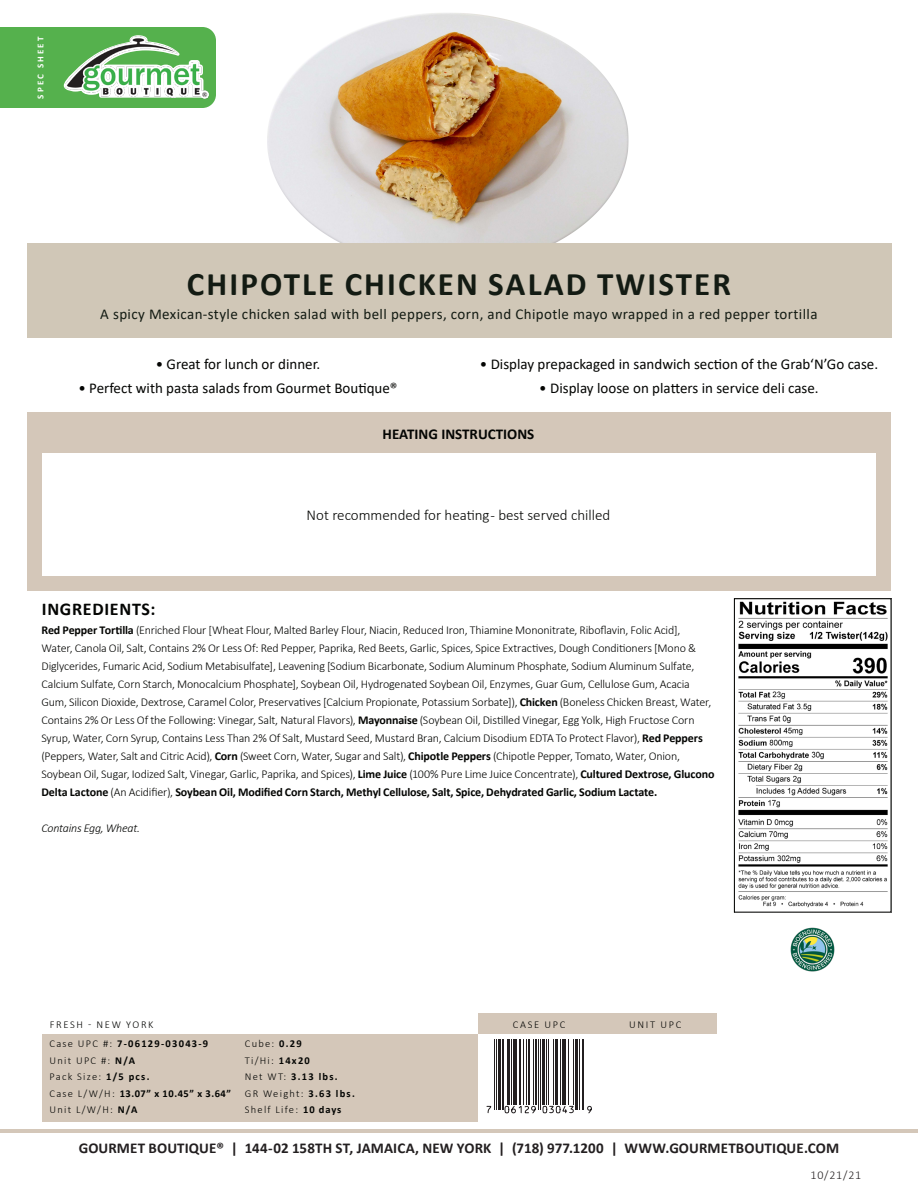
<style>
.page{position:relative;width:918px;height:1188px;background:#fff}
.page>*{position:absolute;margin:0;border:0;box-sizing:border-box;transform-origin:0 0}
.Product_Name{font:700 33px "Calibri";letter-spacing:.065em;color:#131b13}
.product_description{font:700 18px "Calibri";letter-spacing:.04em;color:#040503}
.product_description-2{font:15px "Calibri";color:#040503}
.product_description-3{font:15px "Calibri";letter-spacing:.025em;color:#131b13}
.t1{font:700 15px "Calibri";letter-spacing:.005em;color:#231f20}
.product_description-4{font:300 15px "Calibri";color:#040503}
.t2{font:700 15px "Calibri";color:#040503}
.product_description-5{font:300 12px/18px "Calibri";letter-spacing:-.015em;color:#040503}
.product_description-6{font:italic 300 12px "Calibri";letter-spacing:-.02em;color:#040503}
.t3{font:300 12px "Calibri";color:#231f20}
.product_description-7{font:300 10.5px "Calibri";letter-spacing:.12em;color:#040503}
.product_description-8{font:700 10.5px "Calibri";letter-spacing:.12em;color:#040503}
.product_description-9{font:300 10.5px "Calibri";letter-spacing:.16em;color:#040503}
.t4{font:700 9px "Calibri";letter-spacing:.245em;color:#fff}
.s1{font-weight:700}
.s2{font-weight:300}
</style>
<div class="page">
<img style="left:267px;top:13px;width:362px;height:230px">
<img style="left:791px;top:928px;width:44px;height:44px">
<div style="left:27px;top:412px;width:864px;height:179px;background:#d4c7b9"></div>
<hr style="left:0;top:1129px;width:918px;height:3px;background:#d4c7b9">
<div style="left:42px;top:1034px;width:436px;height:88px;background:#d4c7b9"></div>
<div style="left:478px;top:1014px;width:238px;height:20px;background:#d4c7b9"></div>
<hr style="left:494px;top:1039px;width:1px;height:71px;background:#231f20">
<hr style="left:496px;top:1039px;width:1px;height:71px;background:#231f20">
<hr style="left:498px;top:1039px;width:3px;height:71px;background:#231f20">
<hr style="left:502px;top:1039px;width:2px;height:71px;background:#231f20">
<hr style="left:507px;top:1039px;width:1px;height:66px;background:#231f20">
<hr style="left:509px;top:1039px;width:1px;height:66px;background:#231f20">
<hr style="left:511px;top:1039px;width:1px;height:66px;background:#231f20">
<hr style="left:513px;top:1039px;width:4px;height:66px;background:#231f20">
<hr style="left:519px;top:1039px;width:2px;height:66px;background:#231f20">
<hr style="left:523px;top:1039px;width:1px;height:66px;background:#231f20">
<hr style="left:526px;top:1039px;width:1px;height:66px;background:#231f20">
<hr style="left:528px;top:1039px;width:2px;height:66px;background:#231f20">
<hr style="left:533px;top:1039px;width:1px;height:66px;background:#231f20">
<hr style="left:535px;top:1039px;width:2px;height:66px;background:#231f20">
<hr style="left:538px;top:1039px;width:1px;height:71px;background:#231f20">
<hr style="left:540px;top:1039px;width:1px;height:71px;background:#231f20">
<hr style="left:542px;top:1039px;width:3px;height:66px;background:#231f20">
<hr style="left:546px;top:1039px;width:1px;height:66px;background:#231f20">
<hr style="left:548px;top:1039px;width:1px;height:66px;background:#231f20">
<hr style="left:553px;top:1039px;width:1px;height:66px;background:#231f20">
<hr style="left:555px;top:1039px;width:3px;height:66px;background:#231f20">
<hr style="left:560px;top:1039px;width:1px;height:66px;background:#231f20">
<hr style="left:562px;top:1039px;width:1px;height:66px;background:#231f20">
<hr style="left:564px;top:1039px;width:2px;height:66px;background:#231f20">
<hr style="left:568px;top:1039px;width:1px;height:66px;background:#231f20">
<hr style="left:573px;top:1039px;width:1px;height:66px;background:#231f20">
<hr style="left:575px;top:1039px;width:3px;height:71px;background:#231f20">
<hr style="left:579px;top:1039px;width:1px;height:71px;background:#231f20">
<hr style="left:582px;top:1039px;width:1px;height:71px;background:#231f20">
<hr style="left:584px;top:1039px;width:1px;height:71px;background:#231f20">
<svg style="left:486px;top:1105px;width:106px;height:9px"></svg>
<img style="left:738px;top:601px;width:150px;height:307px">
<div style="left:734px;top:598px;width:157px;height:315px;border:1px solid #040503"></div>
<div style="left:42px;top:454px;width:834px;height:122px;background:#fff"></div>
<div style="left:27px;top:243px;width:864px;height:95px;background:#d0c7b7"></div>
<div style="left:0;top:27px;width:216px;height:81px;background:#55b14d"></div>
<img style="left:65px;top:32px;width:144px;height:71px">
<p class="t4" style="left:34px;top:99px;width:64px;rotate:-90deg">SPEC SHEET</p>
<p class="Product_Name" style="left:187px;top:260px;width:546px">CHIPOTLE CHICKEN SALAD TWISTER</p>
<p class="product_description-3" style="left:100px;top:303px;width:719px">A spicy Mexican-style chicken salad with bell peppers, corn, and Chipotle mayo wrapped in a red pepper tortilla</p>
<p class="product_description-2" style="left:156px;top:353px;width:166px">• Great for lunch or dinner.</p>
<p class="product_description-2" style="left:78px;top:377px;width:321px">• Perfect with pasta salads from Gourmet Boutique®</p>
<p class="product_description-2" style="left:480px;top:353px;width:400px">• Display prepackaged in sandwich section of the Grab‘N’Go case.</p>
<p class="product_description-2" style="left:539px;top:377px;width:281px">• Display loose on platters in service deli case.</p>
<p class="t2" style="left:383px;top:423px;width:153px">HEATING INSTRUCTIONS</p>
<p class="product_description-4" style="left:307px;top:506px;width:305px">Not recommended for heating - best served chilled</p>
<p class="product_description" style="left:42px;top:596px;width:115px">INGREDIENTS:</p>
<p class="product_description-5" style="left:41px;top:621px;width:674px"><span class="s1">Red Pepper Tortilla</span> (Enriched Flour [Wheat Flour, Malted Barley Flour, Niacin, Reduced Iron, Thiamine Mononitrate, Riboflavin, Folic Acid], Water, Canola Oil, Salt, Contains 2% Or Less Of: Red Pepper, Paprika, Red Beets, Garlic, Spices, Spice Extractives, Dough Conditioners [Mono &amp; Diglycerides, Fumaric Acid, Sodium Metabisulfate], Leavening [Sodium Bicarbonate, Sodium Aluminum Phosphate, Sodium Aluminum Sulfate, Calcium Sulfate, Corn Starch, Monocalcium Phosphate], Soybean Oil, Hydrogenated Soybean Oil, Enzymes, Guar Gum, Cellulose Gum, Acacia Gum, Silicon Dioxide, Dextrose, Caramel Color, Preservatives [Calcium Propionate, Potassium Sorbate]), <span class="s1">Chicken</span> (Boneless Chicken Breast, Water, Contains 2% Or Less Of the Following: Vinegar, Salt, Natural Flavors), <span class="s1">Mayonnaise</span> (Soybean Oil, Distilled Vinegar, Egg Yolk, High Fructose Corn Syrup, Water, Corn Syrup, Contains Less Than 2% Of Salt, Mustard Seed, Mustard Bran, Calcium Disodium EDTA To Protect Flavor), <span class="s1">Red Peppers </span>(Peppers, Water, Salt and Citric Acid), <span class="s1">Corn</span> (Sweet Corn, Water, Sugar and Salt), <span class="s1">Chipotle Peppers</span> (Chipotle Pepper, Tomato, Water, Onion, Soybean Oil, Sugar, Iodized Salt, Vinegar, Garlic, Paprika, and Spices), <span class="s1">Lime Juice</span> (100% Pure Lime Juice Concentrate), <span class="s1">Cultured Dextrose, Glucono Delta Lactone</span> (An Acidifier), <span class="s1">Soybean Oil, Modified Corn Starch, Methyl Cellulose, Salt, Spice, Dehydrated Garlic, Sodium Lactate.</span></p>
<p class="product_description-6" style="left:41px;top:820px;width:100px">Contains Egg, Wheat.</p>
<p class="product_description-9" style="left:50px;top:1018px;width:105px">FRESH - NEW YORK</p>
<p class="product_description-7" style="left:513px;top:1018px;width:54px">CASE UPC</p>
<p class="product_description-7" style="left:629px;top:1018px;width:54px">UNIT UPC</p>
<p class="product_description-8" style="left:50px;top:1036px;width:160px"><span class="s2">Case UPC #:</span> 7-06129-03043-9</p>
<p class="product_description-7" style="left:50px;top:1054px;width:87px">Unit UPC #: <span class="s1">N/A</span></p>
<p class="product_description-7" style="left:50px;top:1070px;width:102px">Pack Size: <span class="s1">1/5 pcs.</span></p>
<p class="product_description-8" style="left:50px;top:1086px;width:183px"><span class="s2">Case L/W/H:</span> 13.07” x 10.45” x 3.64”</p>
<p class="product_description-7" style="left:50px;top:1103px;width:90px">Unit L/W/H: <span class="s1">N/A</span></p>
<p class="product_description-7" style="left:245px;top:1037px;width:58px">Cube: <span class="s1">0.29</span></p>
<p class="product_description-7" style="left:245px;top:1054px;width:67px">Ti/Hi: <span class="s1">14x20</span></p>
<p class="product_description-8" style="left:245px;top:1069px;width:94px"><span class="s2">Net WT:</span> 3.13 lbs.</p>
<p class="product_description-7" style="left:245px;top:1087px;width:112px">GR Weight: <span class="s1">3.63 lbs.</span></p>
<p class="product_description-7" style="left:245px;top:1103px;width:98px">Shelf Life: <span class="s1">10 days</span></p>
<p class="t1" style="left:79px;top:1138px;width:762px">GOURMET BOUTIQUE® | 144-02 158TH ST, JAMAICA, NEW YORK | (718) 977.1200 | WWW.GOURMETBOUTIQUE.COM</p>
<p class="t3" style="left:811px;top:1168px;width:52px">10/21/21</p>
</div>
